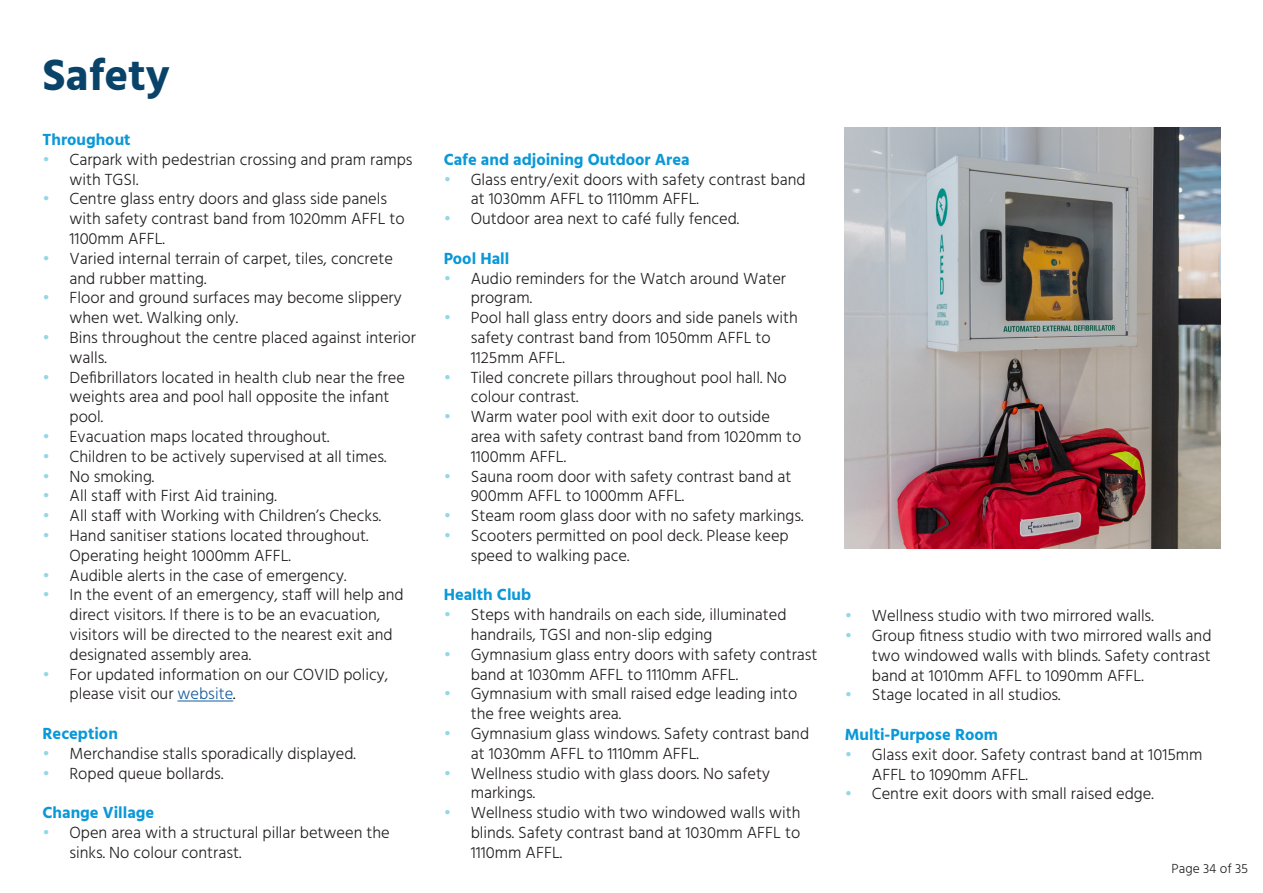
<style>
.page{position:relative;width:1263px;height:893px;background:#fff}
.page>*{position:absolute;margin:0;border:0;box-sizing:border-box;transform-origin:0 0}
.t1{font:700 45px "Hind";color:#094369}
.t2{font:300 16.5px/19.8px "Hind";color:#231f20}
.t3{font:700 16.5px "Hind";color:#0a98d7}
.t4{font:300 13.5px "Hind";color:#231f20}
.s1{color:#94d7e9}
.s2{color:#175d9e}
.s3{color:#000}
</style>
<div class="page">
<hr style="left:178px;top:701px;width:55px;height:1px;background:#175d9e">
<img style="left:845px;top:128px;width:375px;height:421px">
<p class="t1" style="left:43px;top:48px;width:129px">Safety</p>
<p class="t3" style="left:43px;top:130px;width:90px">Throughout</p>
<p class="t2" style="left:70px;top:150px;width:344px;text-indent:-27px"><span class="s1">•</span> Carpark with pedestrian crossing and pram ramps with TGSI.</p>
<p class="t2" style="left:70px;top:190px;width:337px;text-indent:-27px"><span class="s1">•</span> Centre glass entry doors and glass side panels with safety contrast band from 1020mm AFFL to<br>1100mm AFFL.</p>
<p class="t2" style="left:70px;top:249px;width:325px;text-indent:-27px"><span class="s1">•</span> Varied internal terrain of carpet, tiles, concrete and rubber matting.</p>
<p class="t2" style="left:70px;top:289px;width:334px;text-indent:-27px"><span class="s1">•</span> Floor and ground surfaces may become slippery when wet. Walking only.</p>
<p class="t2" style="left:70px;top:328px;width:348px;text-indent:-27px"><span class="s1">•</span> Bins throughout the centre placed against interior walls.</p>
<p class="t2" style="left:70px;top:368px;width:337px;text-indent:-27px"><span class="s1">•</span> Defibrillators located in health club near the free weights area and pool hall opposite the infant pool.</p>
<p class="t2" style="left:43px;top:427px;width:288px"><span class="s1">•</span> Evacuation maps located throughout.</p>
<p class="t2" style="left:43px;top:447px;width:345px"><span class="s1">•</span> Children to be actively supervised at all times.</p>
<p class="t2" style="left:43px;top:467px;width:113px"><span class="s1">•</span> No smoking.</p>
<p class="t2" style="left:43px;top:487px;width:236px"><span class="s1">•</span> All staff with First Aid training.</p>
<p class="t2" style="left:43px;top:507px;width:340px"><span class="s1">•</span> All staff with Working with Children’s Checks.</p>
<p class="t2" style="left:70px;top:526px;width:300px;text-indent:-27px"><span class="s1">•</span> Hand sanitiser stations located throughout.<br>Operating height 1000mm AFFL.</p>
<p class="t2" style="left:43px;top:566px;width:305px"><span class="s1">•</span> Audible alerts in the case of emergency.</p>
<p class="t2" style="left:70px;top:586px;width:336px;text-indent:-27px"><span class="s1">•</span> In the event of an emergency, staff will help and direct visitors. If there is to be an evacuation, visitors will be directed to the nearest exit and designated assembly area.</p>
<p class="t2" style="left:70px;top:665px;width:320px;text-indent:-27px"><span class="s1">•</span> For updated information on our COVID policy, please visit our <span class="s2">website</span><span class="s3">.</span></p>
<p class="t3" style="left:43px;top:724px;width:77px">Reception</p>
<p class="t2" style="left:43px;top:744px;width:315px"><span class="s1">•</span> Merchandise stalls sporadically displayed.</p>
<p class="t2" style="left:43px;top:764px;width:182px"><span class="s1">•</span> Roped queue bollards.</p>
<p class="t3" style="left:43px;top:803px;width:113px">Change Village</p>
<p class="t2" style="left:70px;top:823px;width:322px;text-indent:-27px"><span class="s1">•</span> Open area with a structural pillar between the sinks. No colour contrast.</p>
<p class="t3" style="left:444px;top:149px;width:247px">Cafe and adjoining Outdoor Area</p>
<p class="t2" style="left:471px;top:170px;width:336px;text-indent:-27px"><span class="s1">•</span> Glass entry/exit doors with safety contrast band at 1030mm AFFL to 1110mm AFFL.</p>
<p class="t2" style="left:444px;top:210px;width:297px"><span class="s1">•</span> Outdoor area next to café fully fenced.</p>
<p class="t3" style="left:444px;top:248px;width:67px">Pool Hall</p>
<p class="t2" style="left:471px;top:269px;width:317px;text-indent:-27px"><span class="s1">•</span> Audio reminders for the Watch around Water program.</p>
<p class="t2" style="left:471px;top:309px;width:329px;text-indent:-27px"><span class="s1">•</span> Pool hall glass entry doors and side panels with safety contrast band from 1050mm AFFL to<br>1125mm AFFL.</p>
<p class="t2" style="left:471px;top:368px;width:317px;text-indent:-27px"><span class="s1">•</span> Tiled concrete pillars throughout pool hall. No colour contrast.</p>
<p class="t2" style="left:471px;top:408px;width:332px;text-indent:-27px"><span class="s1">•</span> Warm water pool with exit door to outside area with safety contrast band from 1020mm to<br>1100mm AFFL.</p>
<p class="t2" style="left:471px;top:467px;width:322px;text-indent:-27px"><span class="s1">•</span> Sauna room door with safety contrast band at<br>900mm AFFL to 1000mm AFFL.</p>
<p class="t2" style="left:444px;top:507px;width:361px"><span class="s1">•</span> Steam room glass door with no safety markings.</p>
<p class="t2" style="left:471px;top:526px;width:320px;text-indent:-27px"><span class="s1">•</span> Scooters permitted on pool deck. Please keep speed to walking pace.</p>
<p class="t3" style="left:444px;top:585px;width:89px">Health Club</p>
<p class="t2" style="left:471px;top:606px;width:317px;text-indent:-27px"><span class="s1">•</span> Steps with handrails on each side, illuminated handrails, TGSI and non-slip edging</p>
<p class="t2" style="left:471px;top:645px;width:348px;text-indent:-27px"><span class="s1">•</span> Gymnasium glass entry doors with safety contrast band at 1030mm AFFL to 1110mm AFFL.</p>
<p class="t2" style="left:471px;top:685px;width:328px;text-indent:-27px"><span class="s1">•</span> Gymnasium with small raised edge leading into the free weights area.</p>
<p class="t2" style="left:471px;top:724px;width:340px;text-indent:-27px"><span class="s1">•</span> Gymnasium glass windows. Safety contrast band at 1030mm AFFL to 1110mm AFFL.</p>
<p class="t2" style="left:471px;top:764px;width:301px;text-indent:-27px"><span class="s1">•</span> Wellness studio with glass doors. No safety markings.</p>
<p class="t2" style="left:471px;top:804px;width:331px;text-align:justify;text-indent:-27px"><span class="s1">•</span> Wellness studio with two windowed walls with blinds. Safety contrast band at 1030mm AFFL to 1110mm AFFL.</p>
<p class="t2" style="left:845px;top:607px;width:310px"><span class="s1">•</span> Wellness studio with two mirrored walls.</p>
<p class="t2" style="left:872px;top:626px;width:341px;text-align:justify;text-indent:-27px"><span class="s1">•</span> Group fitness studio with two mirrored walls and two windowed walls with blinds. Safety contrast band at 1010mm AFFL to 1090mm AFFL.</p>
<p class="t2" style="left:845px;top:686px;width:217px"><span class="s1">•</span> Stage located in all studios.</p>
<p class="t3" style="left:845px;top:725px;width:155px">Multi-Purpose Room</p>
<p class="t2" style="left:872px;top:745px;width:332px;text-indent:-27px"><span class="s1">•</span> Glass exit door. Safety contrast band at 1015mm<br>AFFL to 1090mm AFFL.</p>
<p class="t2" style="left:845px;top:785px;width:310px"><span class="s1">•</span> Centre exit doors with small raised edge.</p>
<p class="t4" style="left:1172px;top:860px;width:78px">Page 34 of 35</p>
</div>
